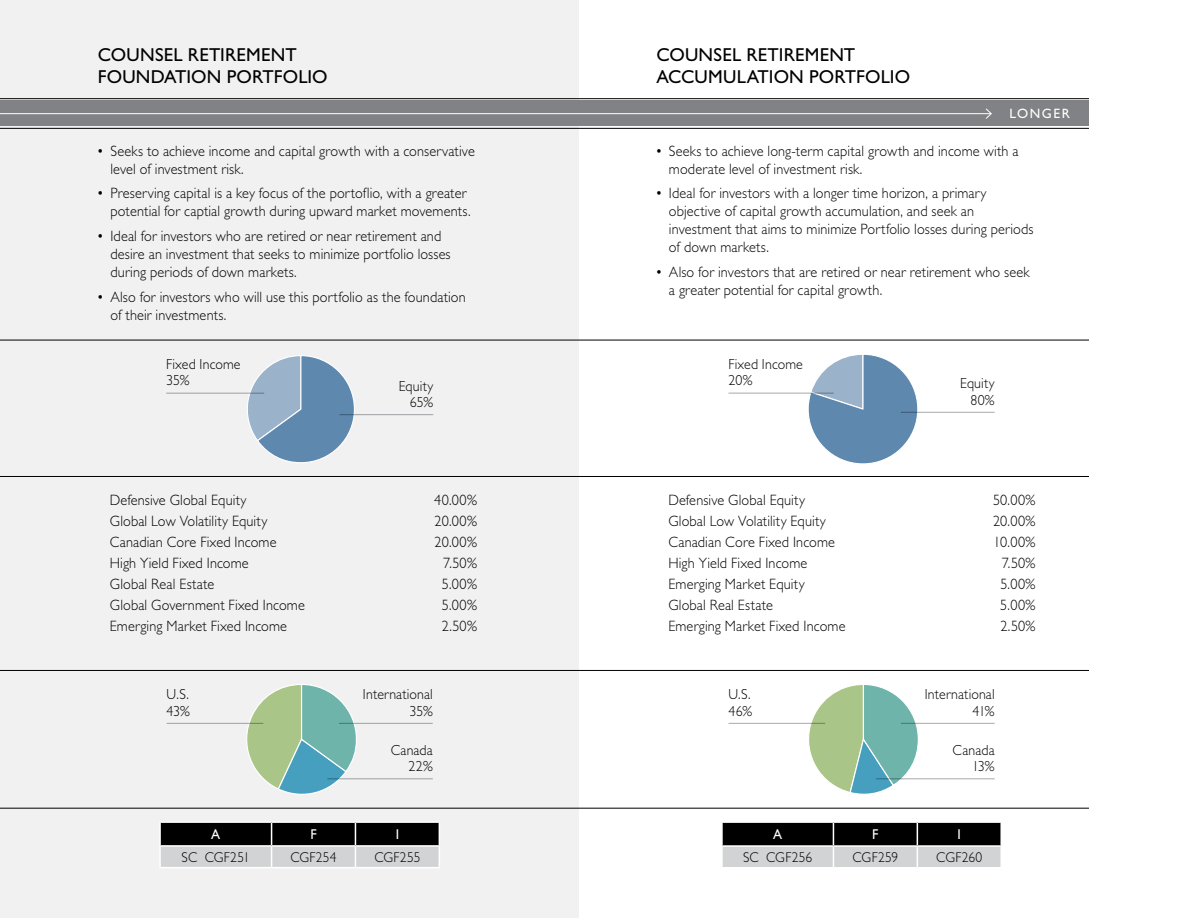
<style>
.page{position:relative;width:1188px;height:918px;background:#fff}
.page>*{position:absolute;margin:0;border:0;box-sizing:border-box;transform-origin:0 0}
.t1{font:18.75px/22.5px "Gill Sans Std";letter-spacing:.005em;color:#000}
.t2{font:300 15px/18px "Gill Sans Std";letter-spacing:.01em;color:#000;scale:.95 1}
.t3{font:300 14.55px/16.2px "Gill Sans Std";letter-spacing:.01em;color:#000;text-align:right;scale:.95 1}
.t4{font:300 14.25px "Gill Sans Std";letter-spacing:.025em;color:#000;scale:.95 1}
.t5{font:14.25px "Gill Sans Std";color:#fff;scale:.95 1}
.t6{font:13.5px "Gill Sans Std";letter-spacing:.11em;color:#fff}
</style>
<div class="page">
<div style="left:0;top:128px;width:579px;height:790px;background:#f1f1f2"></div>
<div style="left:0;top:0;width:579px;height:129px;background:#f1f1f2"></div>
<svg style="left:246px;top:684px;width:111px;height:110px"></svg>
<hr style="left:339px;top:723px;width:94px;height:1px;background:#a7a9ac">
<hr style="left:327px;top:778px;width:106px;height:1px;background:#a7a9ac">
<hr style="left:167px;top:723px;width:96px;height:1px;background:#a7a9ac">
<svg style="left:808px;top:685px;width:111px;height:109px"></svg>
<hr style="left:901px;top:723px;width:94px;height:1px;background:#a7a9ac">
<hr style="left:876px;top:778px;width:119px;height:1px;background:#a7a9ac">
<hr style="left:729px;top:723px;width:96px;height:1px;background:#a7a9ac">
<hr style="left:159px;top:821px;width:113px;height:2px;background:#fff">
<hr style="left:159px;top:823px;width:2px;height:22px;background:#fff">
<hr style="left:272px;top:821px;width:83px;height:2px;background:#fff">
<hr style="left:355px;top:821px;width:85px;height:2px;background:#fff">
<hr style="left:159px;top:845px;width:113px;height:2px;background:#fff">
<hr style="left:159px;top:847px;width:2px;height:20px;background:#fff">
<svg style="left:160px;top:822px;width:280px;height:45px;background:#6e6f70"></svg>
<hr style="left:159px;top:867px;width:113px;height:1px;background:#fff">
<hr style="left:272px;top:867px;width:83px;height:1px;background:#fff">
<hr style="left:355px;top:867px;width:85px;height:1px;background:#fff">
<svg style="left:722px;top:822px;width:279px;height:45px;background:#6f7070"></svg>
<hr style="left:1000px;top:847px;width:2px;height:20px;background:#fff">
<svg style="left:247px;top:355px;width:108px;height:108px"></svg>
<hr style="left:166px;top:393px;width:98px;height:1px;background:#a7a9ac">
<hr style="left:339px;top:414px;width:94px;height:1px;background:#a7a9ac">
<svg style="left:808px;top:354px;width:110px;height:110px"></svg>
<hr style="left:901px;top:412px;width:94px;height:1px;background:#a7a9ac">
<hr style="left:729px;top:393px;width:105px;height:1px;background:#a7a9ac">
<div style="left:0;top:101px;width:1089px;height:25px;background:#808285"></div>
<hr style="left:0;top:113px;width:991px;height:1px;background:#fff">
<svg style="left:985px;top:108px;width:7px;height:11px"></svg>
<hr style="left:0;top:98px;width:1089px;height:1px;background:#000">
<hr style="left:0;top:128px;width:1089px;height:1px;background:#000">
<hr style="left:0;top:340px;width:1089px;height:1px;background:#000">
<hr style="left:0;top:476px;width:1089px;height:1px;background:#000">
<hr style="left:0;top:670px;width:1089px;height:1px;background:#000">
<hr style="left:0;top:808px;width:1089px;height:1px;background:#000">
<p class="t1" style="left:98px;top:43px;width:231px">COUNSEL RETIREMENT<br>FOUNDATION PORTFOLIO</p>
<p class="t1" style="left:656px;top:43px;width:255px">COUNSEL RETIREMENT<br>ACCUMULATION PORTFOLIO</p>
<p class="t6" style="left:1010px;top:106px;width:62px">LONGER</p>
<p class="t2" style="left:110px;top:142px;width:385px;text-indent:-13px">• Seeks to achieve income and capital growth with a conservative level of investment risk.</p>
<p class="t2" style="left:97px;top:185px;width:395px;text-align:right">• Preserving capital is a key focus of the portoflio, with a greater potential for captial growth during upward market movements.</p>
<p class="t2" style="left:110px;top:227px;width:360px;text-indent:-13px">• Ideal for investors who are retired or near retirement and desire an investment that seeks to minimize portfolio losses during periods of down markets.</p>
<p class="t2" style="left:110px;top:288px;width:376px;text-indent:-13px">• Also for investors who will use this portfolio as the foundation of their investments.</p>
<p class="t2" style="left:669px;top:142px;width:370px;text-indent:-13px">• Seeks to achieve long-term capital growth and income with a moderate level of investment risk.</p>
<p class="t2" style="left:669px;top:185px;width:385px;text-indent:-13px">• Ideal for investors with a longer time horizon, a primary objective of capital growth accumulation, and seek an investment that aims to minimize Portfolio losses during periods of down markets.</p>
<p class="t2" style="left:669px;top:263px;width:381px;text-indent:-13px">• Also for investors that are retired or near retirement who seek a greater potential for capital growth.</p>
<p class="t3" style="left:166px;top:356px;width:80px;text-align:left">Fixed Income<br>35%</p>
<p class="t3" style="left:729px;top:356px;width:80px;text-align:left">Fixed Income<br>20%</p>
<p class="t3" style="left:399px;top:378px;width:38px">Equity<br>65%</p>
<p class="t3" style="left:960px;top:376px;width:38px">Equity<br>80%</p>
<p class="t2" style="left:110px;top:491px;width:145px">Defensive Global Equity</p>
<p class="t2" style="left:434px;top:491px;width:47px">40.00%</p>
<p class="t2" style="left:110px;top:512px;width:167px">Global Low Volatility Equity</p>
<p class="t2" style="left:435px;top:512px;width:46px">20.00%</p>
<p class="t2" style="left:110px;top:533px;width:177px">Canadian Core Fixed Income</p>
<p class="t2" style="left:435px;top:533px;width:46px">20.00%</p>
<p class="t2" style="left:110px;top:554px;width:148px">High Yield Fixed Income</p>
<p class="t2" style="left:443px;top:554px;width:37px">7.50%</p>
<p class="t2" style="left:110px;top:575px;width:112px">Global Real Estate</p>
<p class="t2" style="left:442px;top:575px;width:39px">5.00%</p>
<p class="t2" style="left:110px;top:596px;width:207px">Global Government Fixed Income</p>
<p class="t2" style="left:442px;top:596px;width:39px">5.00%</p>
<p class="t2" style="left:110px;top:617px;width:188px">Emerging Market Fixed Income</p>
<p class="t2" style="left:442px;top:617px;width:39px">2.50%</p>
<p class="t2" style="left:668px;top:491px;width:145px">Defensive Global Equity</p>
<p class="t2" style="left:993px;top:491px;width:46px">50.00%</p>
<p class="t2" style="left:668px;top:512px;width:167px">Global Low Volatility Equity</p>
<p class="t2" style="left:993px;top:512px;width:46px">20.00%</p>
<p class="t2" style="left:668px;top:533px;width:177px">Canadian Core Fixed Income</p>
<p class="t2" style="left:994px;top:533px;width:46px">10.00%</p>
<p class="t2" style="left:668px;top:554px;width:148px">High Yield Fixed Income</p>
<p class="t2" style="left:1002px;top:554px;width:37px">7.50%</p>
<p class="t2" style="left:668px;top:575px;width:145px">Emerging Market Equity</p>
<p class="t2" style="left:1000px;top:575px;width:39px">5.00%</p>
<p class="t2" style="left:668px;top:596px;width:112px">Global Real Estate</p>
<p class="t2" style="left:1000px;top:596px;width:39px">5.00%</p>
<p class="t2" style="left:668px;top:617px;width:188px">Emerging Market Fixed Income</p>
<p class="t2" style="left:1000px;top:617px;width:39px">2.50%</p>
<p class="t3" style="left:729px;top:687px;width:26px;text-align:left">U.S.<br>46%</p>
<p class="t3" style="left:167px;top:687px;width:26px;text-align:left">U.S.<br>43%</p>
<p class="t3" style="left:925px;top:687px;width:75px">International<br>41%</p>
<p class="t3" style="left:953px;top:742px;width:46px">Canada<br>13%</p>
<p class="t3" style="left:363px;top:687px;width:75px">International<br>35%</p>
<p class="t3" style="left:391px;top:742px;width:46px">Canada<br>22%</p>
<p class="t5" style="left:211px;top:826px;width:11px">A</p>
<p class="t5" style="left:310px;top:826px;width:8px">F</p>
<p class="t5" style="left:396px;top:826px;width:5px">I</p>
<p class="t4" style="left:182px;top:849px;width:73px">SC CGF251</p>
<p class="t4" style="left:290px;top:849px;width:50px">CGF254</p>
<p class="t4" style="left:374px;top:849px;width:50px">CGF255</p>
<p class="t5" style="left:773px;top:826px;width:11px">A</p>
<p class="t5" style="left:872px;top:826px;width:8px">F</p>
<p class="t5" style="left:958px;top:826px;width:5px">I</p>
<p class="t4" style="left:743px;top:849px;width:74px">SC CGF256</p>
<p class="t4" style="left:853px;top:849px;width:50px">CGF259</p>
<p class="t4" style="left:936px;top:849px;width:50px">CGF260</p>
</div>
